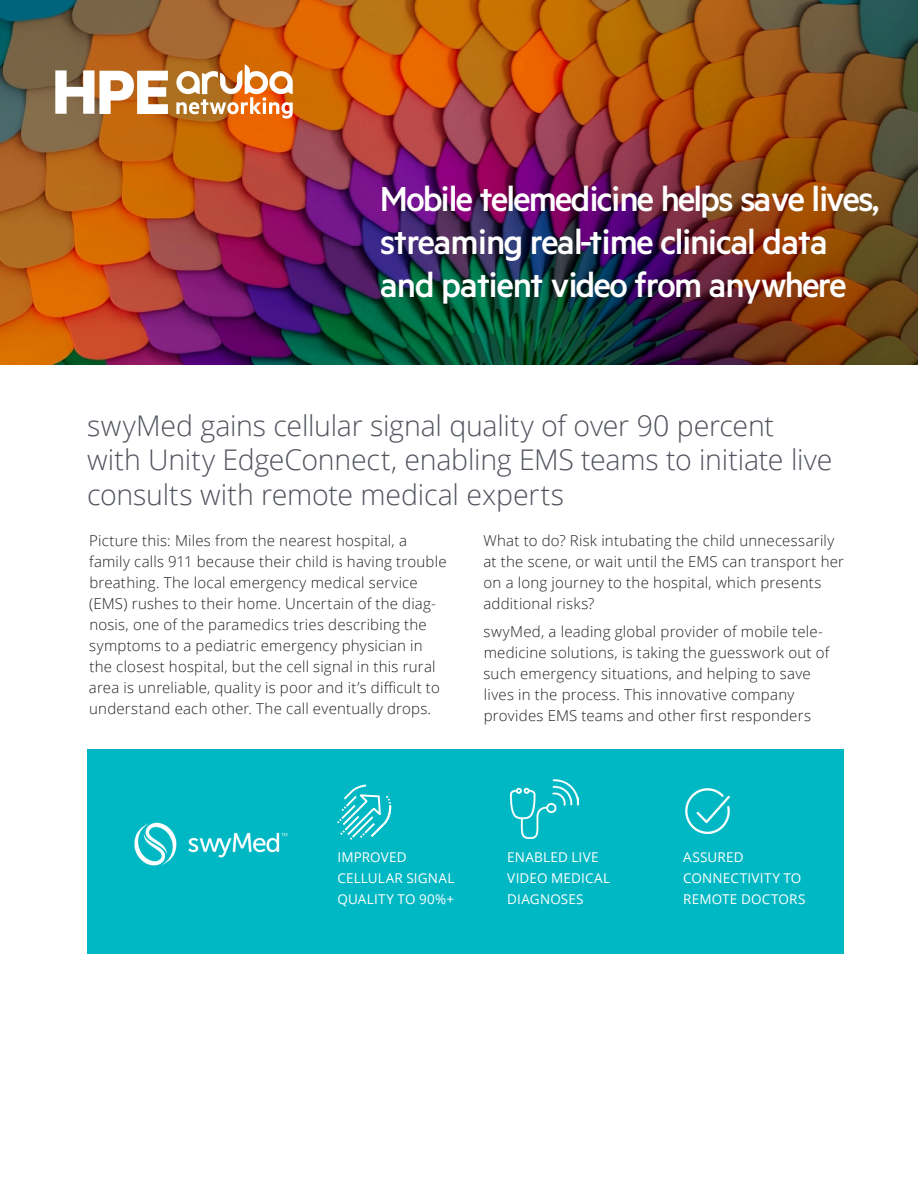
<style>
.page{position:relative;width:918px;height:1188px;background:#fff}
.page>*{position:absolute;margin:0;border:0;box-sizing:border-box;transform-origin:0 0}
.t1{font:500 39px/43.5px "Metric HPE";letter-spacing:-.05em;color:#fff}
.t2{font:39px/43.5px "Nexa Slab";letter-spacing:-.035em;color:#fff}
.t3{font:300 28.5px/34.5px "Open Sans";letter-spacing:-.01em;color:#4f535c}
.t4{font:300 15px/21px "Open Sans";letter-spacing:.015em;color:#231f20}
.t5{font:13.5px/21px "Open Sans";letter-spacing:.015em;color:#fff}
</style>
<div class="page">
<div style="left:87px;top:749px;width:757px;height:204px;background:#00b8c4"></div>
<svg style="left:337px;top:785px;width:54px;height:55px"></svg>
<img style="left:511px;top:779px;width:67px;height:59px">
<img style="left:685px;top:789px;width:45px;height:44px">
<img style="left:134px;top:822px;width:154px;height:44px">
<img style="left:0;top:1px;width:918px;height:363px">
<img style="left:32px;top:47px;width:283px;height:94px">
<h1 class="t1" style="left:380px;top:176px;width:501px">Mobile telemedicine helps save lives, streaming real-time clinical data and patient video from anywhere</h1>
<h1 class="t2" style="left:365px;top:179px;width:375px">Mo ile t lemedicine helps sav lives, streami g real-ti e</h1>
<h2 class="t3" style="left:87px;top:408px;width:747px">swyMed gains cellular signal quality of over 90 percent with Unity EdgeConnect, enabling EMS teams to initiate live consults with remote medical experts</h2>
<p class="t4" style="left:89px;top:530px;width:359px">Picture this: Miles from the nearest hospital, a family calls 911 because their child is having trouble breathing. The local emergency medical service (EMS) rushes to their home. Uncertain of the diag&shy;nosis, one of the paramedics tries describing the symptoms to a pediatric emergency physician in the closest hospital, but the cell signal in this rural area is unreliable, quality is poor and it’s difficult to understand each other. The call eventually drops.</p>
<p class="t4" style="left:483px;top:530px;width:362px">What to do? Risk intubating the child unnecessarily at the scene, or wait until the EMS can transport her on a long journey to the hospital, which presents additional risks?</p>
<p class="t4" style="left:483px;top:621px;width:347px">swyMed, a leading global provider of mobile tele&shy;medicine solutions, is taking the guesswork out of such emergency situations, and helping to save lives in the process. This innovative company provides EMS teams and other first responders</p>
<p class="t5" style="left:337px;top:846px;width:118px">IMPROVED<br>CELLULAR SIGNAL<br>QUALITY TO 90%+</p>
<p class="t5" style="left:507px;top:846px;width:104px">ENABLED LIVE<br>VIDEO MEDICAL<br>DIAGNOSES</p>
<p class="t5" style="left:683px;top:846px;width:124px">ASSURED<br>CONNECTIVITY TO<br>REMOTE DOCTORS</p>
</div>
